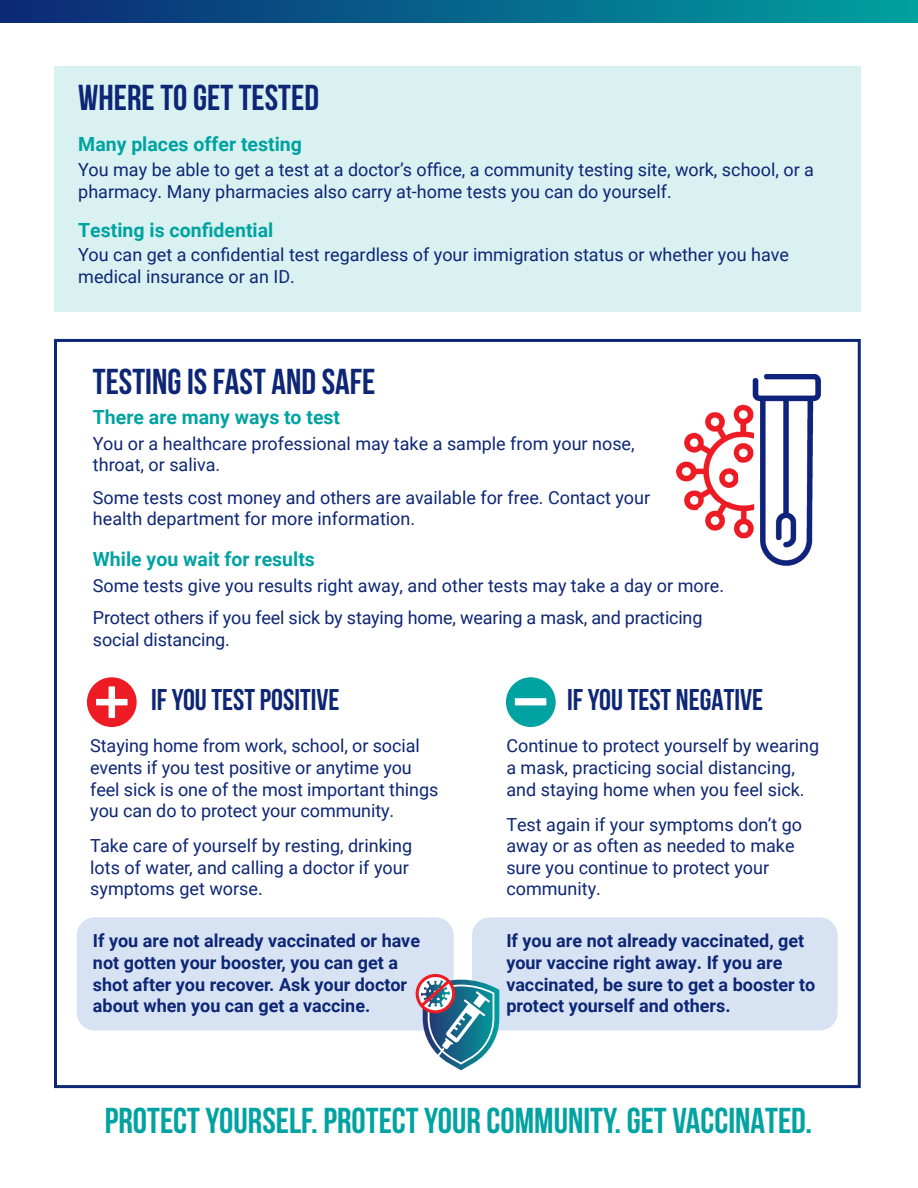
<style>
.page{position:relative;width:918px;height:1188px;background:#fff}
.page>*{position:absolute;margin:0;border:0;box-sizing:border-box;transform-origin:0 0}
.t1{font:700 36px "Bebas Neue";color:#00a3a1}
.t2{font:700 36px "Bebas Neue";color:#0d2675}
.t3{font:700 30px "Bebas Neue";color:#0d2675}
.t4{font:700 19.5px "Roboto";color:#00a3a1}
.t5{font:18px/21.6px "Roboto";color:#0d2675}
.t6{font:700 18px/21.6px "Roboto";color:#0d2675}
</style>
<div class="page">
<div style="left:54px;top:339px;width:807px;height:749px;border:3px solid #0d2675"></div>
<div style="left:472px;top:917px;width:366px;height:114px;background:#d7e3f3;border-radius:18px"></div>
<div style="left:77px;top:917px;width:377px;height:114px;background:#d7e3f3;border-radius:18px"></div>
<div style="left:0;top:0;width:918px;height:23px;background:linear-gradient(to right,#0d2876,#00a0a0)"></div>
<div style="left:54px;top:67px;width:807px;height:245px;background:#d9f1f1"></div>
<div style="left:87px;top:677px;width:50px;height:50px;background:#ed1c24;border-radius:50%"></div>
<svg style="left:96px;top:686px;width:32px;height:32px"></svg>
<div style="left:506px;top:677px;width:50px;height:50px;background:#00a3a1;border-radius:50%"></div>
<svg style="left:515px;top:698px;width:31px;height:7px"></svg>
<img style="left:759px;top:374px;width:62px;height:191px">
<img style="left:698px;top:502px;width:57px;height:37px">
<img style="left:677px;top:432px;width:21px;height:79px">
<img style="left:697px;top:406px;width:42px;height:96px">
<img style="left:738px;top:378px;width:21px;height:103px">
<svg style="left:416px;top:974px;width:83px;height:96px"></svg>
<p class="t2" style="left:78px;top:78px;width:242px">WHERE TO GET TESTED</p>
<p class="t4" style="left:78px;top:131px;width:225px">Many places offer testing</p>
<p class="t5" style="left:78px;top:158px;width:737px">You may be able to get a test at a doctor’s office, a community testing site, work, school, or a pharmacy. Many pharmacies also carry at-home tests you can do yourself.</p>
<p class="t4" style="left:78px;top:216px;width:197px">Testing is confidential</p>
<p class="t5" style="left:78px;top:243px;width:712px">You can get a confidential test regardless of your immigration status or whether you have medical insurance or an ID.</p>
<p class="t2" style="left:93px;top:362px;width:284px">TESTING IS FAST AND SAFE</p>
<p class="t4" style="left:93px;top:403px;width:249px">There are many ways to test</p>
<p class="t5" style="left:93px;top:432px;width:543px">You or a healthcare professional may take a sample from your nose, throat, or saliva.</p>
<p class="t5" style="left:93px;top:486px;width:559px">Some tests cost money and others are available for free. Contact your health department for more information.</p>
<p class="t4" style="left:93px;top:546px;width:224px">While you wait for results</p>
<p class="t5" style="left:93px;top:574px;width:633px">Some tests give you results right away, and other tests may take a day or more.</p>
<p class="t5" style="left:93px;top:606px;width:611px">Protect others if you feel sick by staying home, wearing a mask, and practicing social distancing.</p>
<p class="t3" style="left:151px;top:684px;width:190px">IF YOU TEST POSITIVE</p>
<p class="t5" style="left:90px;top:734px;width:350px">Staying home from work, school, or social events if you test positive or anytime you feel sick is one of the most important things you can do to protect your community.</p>
<p class="t5" style="left:90px;top:834px;width:323px">Take care of yourself by resting, drinking lots of water, and calling a doctor if your symptoms get worse.</p>
<p class="t6" style="left:93px;top:930px;width:329px">If you are not already vaccinated or have not gotten your booster, you can get a shot after you recover. Ask your doctor about when you can get a vaccine.</p>
<p class="t3" style="left:567px;top:684px;width:198px">IF YOU TEST NEGATIVE</p>
<p class="t5" style="left:506px;top:734px;width:314px">Continue to protect yourself by wearing a mask, practicing social distancing, and staying home when you feel sick.</p>
<p class="t5" style="left:506px;top:813px;width:297px">Test again if your symptoms don’t go away or as often as needed to make sure you continue to protect your community.</p>
<p class="t6" style="left:506px;top:930px;width:310px">If you are not already vaccinated, get your vaccine right away. If you are vaccinated, be sure to get a booster to protect yourself and others.</p>
<p class="t1" style="left:105px;top:1101px;width:709px">PROTECT YOURSELF. PROTECT YOUR COMMUNITY. GET VACCINATED.</p>
</div>
